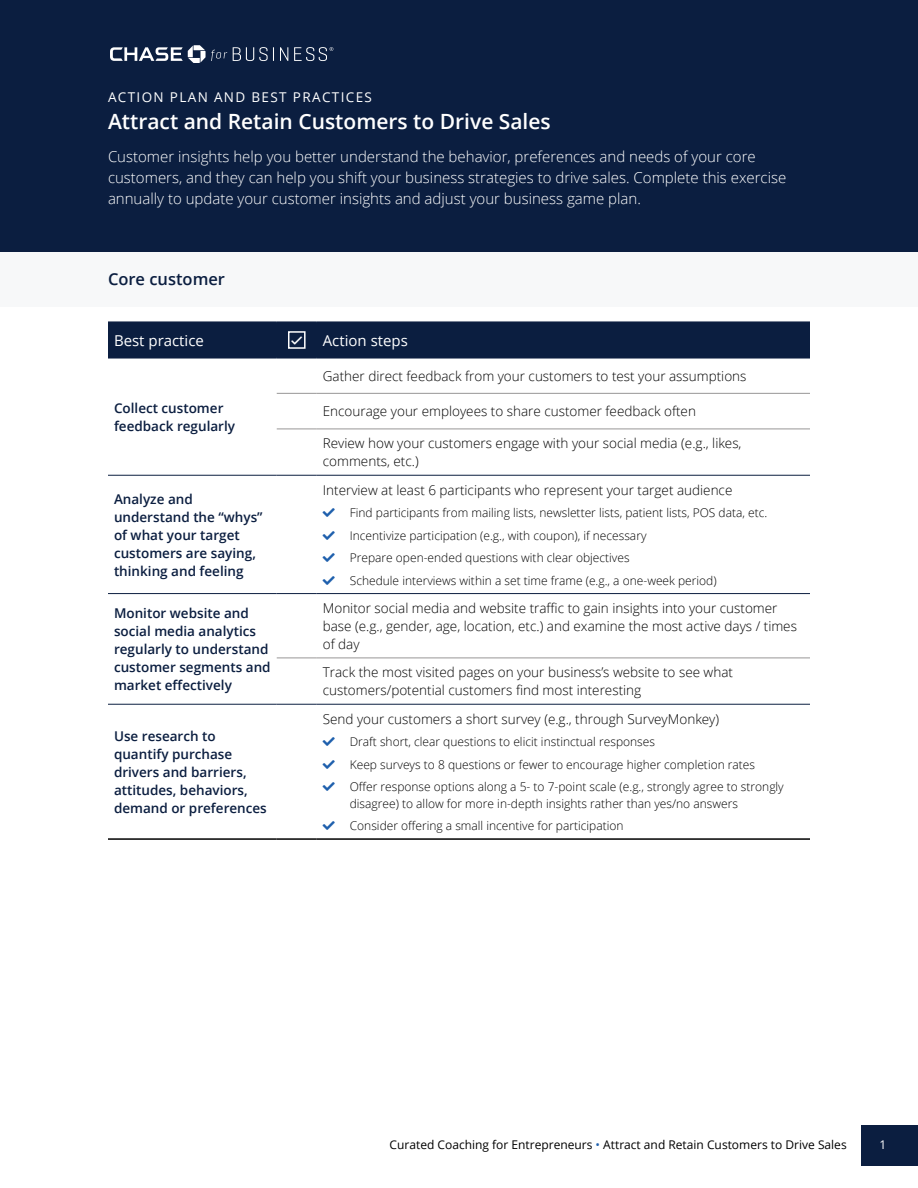
<style>
.page{position:relative;width:918px;height:1188px;background:#fff}
.page>*{position:absolute;margin:0;border:0;box-sizing:border-box;transform-origin:0 0}
.t1{font:600 21px "Open Sans";color:#fff}
.t2{font:600 16.5px "Open Sans";color:#0b1e40}
.t3{font:300 15px/21px "Open Sans";color:#fff}
.t4{font:15px "Open Sans";color:#fff}
.t5{font:300 13.5px/18px "Open Sans";color:#000}
.t6{font:600 13.5px/18px "Open Sans";color:#0b1e40}
.t7{font:13.5px "Open Sans";letter-spacing:.1em;color:#fff}
.t8{font:300 12px/22.5px "Open Sans";color:#000}
.t9{font:12px "Open Sans";color:#000}
.t10{font:12px "Open Sans";color:#fff}
.s1{color:#1f60ad}
</style>
<div class="page">
<div style="left:861px;top:1125px;width:57px;height:40px;background:#0b1e40"></div>
<div style="left:0;top:0;width:918px;height:252px;background:#0b1e40"></div>
<hr style="left:108px;top:475px;width:169px;height:1px;background:#0b1e40">
<hr style="left:108px;top:321px;width:169px;height:2px;background:#0b1e40">
<hr style="left:277px;top:321px;width:40px;height:2px;background:#0b1e40">
<hr style="left:317px;top:321px;width:493px;height:2px;background:#0b1e40">
<hr style="left:108px;top:357px;width:169px;height:2px;background:#0b1e40">
<hr style="left:277px;top:357px;width:40px;height:2px;background:#0b1e40">
<hr style="left:317px;top:357px;width:493px;height:2px;background:#0b1e40">
<hr style="left:277px;top:393px;width:40px;height:1px;background:#989696">
<hr style="left:317px;top:393px;width:493px;height:1px;background:#989696">
<hr style="left:277px;top:429px;width:40px;height:1px;background:#989696">
<hr style="left:317px;top:429px;width:493px;height:1px;background:#989696">
<hr style="left:277px;top:475px;width:40px;height:1px;background:#0b1e40">
<hr style="left:317px;top:475px;width:493px;height:1px;background:#0b1e40">
<hr style="left:277px;top:593px;width:40px;height:1px;background:#0b1e40">
<hr style="left:317px;top:593px;width:493px;height:1px;background:#0b1e40">
<hr style="left:277px;top:658px;width:40px;height:1px;background:#989696">
<hr style="left:317px;top:658px;width:493px;height:1px;background:#989696">
<hr style="left:108px;top:593px;width:169px;height:1px;background:#0b1e40">
<hr style="left:108px;top:704px;width:169px;height:1px;background:#0b1e40">
<hr style="left:277px;top:704px;width:40px;height:1px;background:#0b1e40">
<hr style="left:317px;top:704px;width:493px;height:1px;background:#0b1e40">
<hr style="left:108px;top:838px;width:169px;height:2px;background:#000">
<hr style="left:277px;top:838px;width:40px;height:2px;background:#000">
<hr style="left:317px;top:838px;width:493px;height:2px;background:#000">
<div style="left:0;top:252px;width:918px;height:54px;background:#f7f8f9"></div>
<svg style="left:110px;top:45px;width:117px;height:18px"></svg>
<svg style="left:233px;top:47px;width:41px;height:14px"></svg>
<svg style="left:280px;top:47px;width:8px;height:14px"></svg>
<svg style="left:294px;top:47px;width:39px;height:14px"></svg>
<div style="left:108px;top:323px;width:702px;height:34px;background:#0b1e40"></div>
<p class="t7" style="left:108px;top:88px;width:265px">ACTION PLAN AND BEST PRACTICES</p>
<h1 class="t1" style="left:108px;top:107px;width:444px">Attract and Retain Customers to Drive Sales</h1>
<p class="t3" style="left:108px;top:145px;width:680px">Customer insights help you better understand the behavior, preferences and needs of your core customers, and they can help you shift your business strategies to drive sales. Complete this exercise annually to update your customer insights and adjust your business game plan.</p>
<p class="t2" style="left:108px;top:268px;width:119px">Core customer</p>
<p class="t4" style="left:114px;top:330px;width:91px">Best practice</p>
<p class="t4" style="left:323px;top:330px;width:87px">Action steps</p>
<p class="t6" style="left:114px;top:398px;width:123px">Collect customer feedback regularly</p>
<p class="t6" style="left:114px;top:489px;width:150px">Analyze and understand the “whys” of what your target customers are saying, thinking and feeling</p>
<p class="t5" style="left:323px;top:366px;width:425px">Gather direct feedback from your customers to test your assumptions</p>
<p class="t5" style="left:323px;top:402px;width:375px">Encourage your employees to share customer feedback often</p>
<p class="t5" style="left:323px;top:434px;width:420px">Review how your customers engage with your social media (e.g., likes, comments, etc.)</p>
<p class="t5" style="left:323px;top:480px;width:411px">Interview at least 6 participants who represent your target audience</p>
<p class="t8" style="left:350px;top:501px;width:419px">Find participants from mailing lists, newsletter lists, patient lists, POS data, etc.<br>Incentivize participation (e.g., with coupon), if necessary<br>Prepare open-ended questions with clear objectives<br>Schedule interviews within a set time frame (e.g., a one-week period)</p>
<p class="t6" style="left:114px;top:604px;width:158px">Monitor website and social media analytics regularly to understand customer segments and market effectively</p>
<p class="t5" style="left:323px;top:599px;width:476px">Monitor social media and website traffic to gain insights into your customer base (e.g., gender, age, location, etc.) and examine the most active days / times of day</p>
<p class="t5" style="left:323px;top:663px;width:412px">Track the most visited pages on your business’s website to see what customers/potential customers find most interesting</p>
<p class="t6" style="left:114px;top:727px;width:154px">Use research to quantify purchase drivers and barriers, attitudes, behaviors, demand or preferences</p>
<p class="t5" style="left:323px;top:709px;width:398px">Send your customers a short survey (e.g., through SurveyMonkey)</p>
<p class="t8" style="left:350px;top:730px;width:436px">Draft short, clear questions to elicit instinctual responses<br>Keep surveys to 8 questions or fewer to encourage higher completion rates<br>Offer response options along a 5- to 7-point scale (e.g., strongly agree to strongly</p>
<p class="t8" style="left:350px;top:792px;width:390px">disagree) to allow for more in-depth insights rather than yes/no answers<br>Consider offering a small incentive for participation</p>
<p class="t9" style="left:390px;top:1137px;width:459px">Curated Coaching for Entrepreneurs <span class="s1">•</span> Attract and Retain Customers to Drive Sales</p>
<p class="t10" style="left:880px;top:1137px;width:8px">1</p>
</div>
